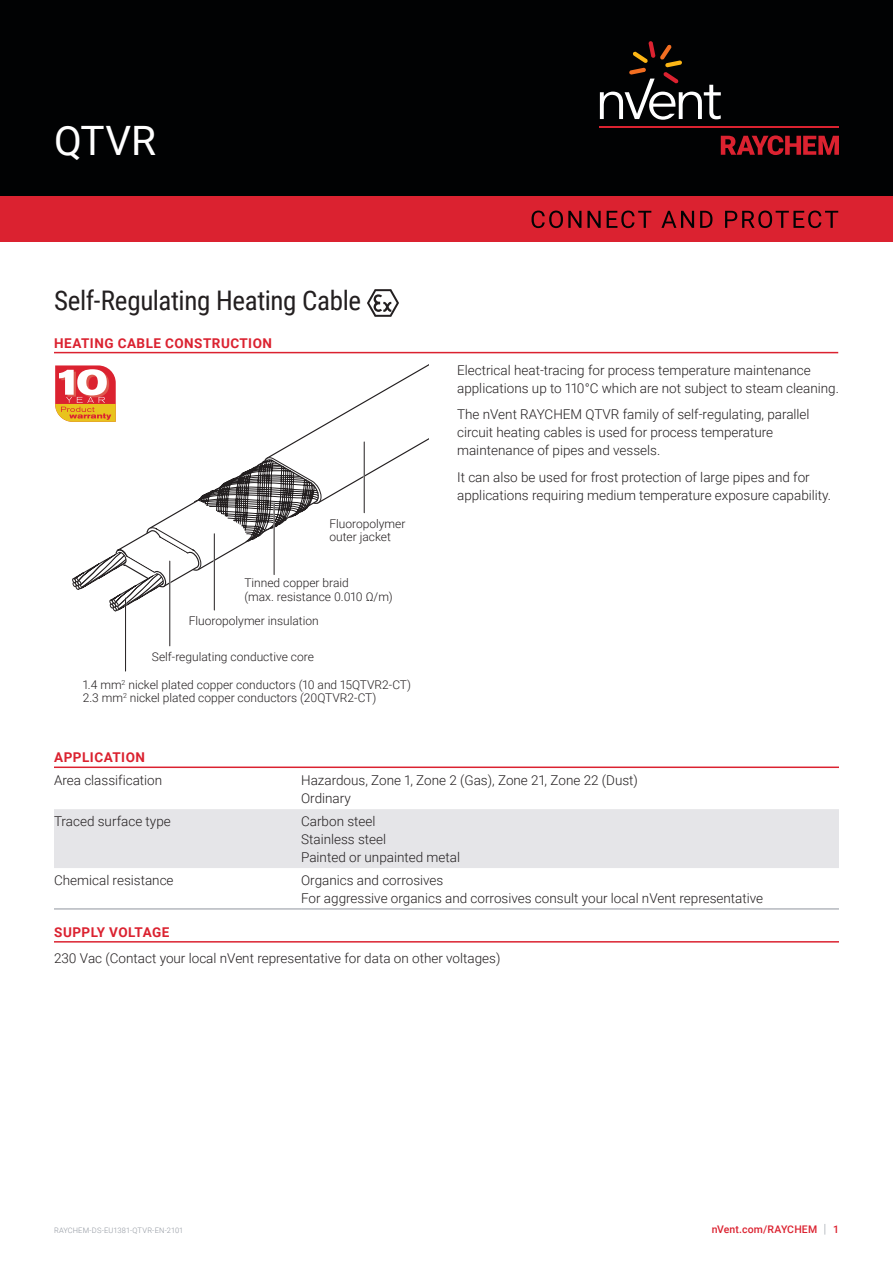
<style>
.page{position:relative;width:893px;height:1263px;background:#fff}
.page>*{position:absolute;margin:0;border:0;box-sizing:border-box;transform-origin:0 0}
.Title_Product_Name{font:40.5px "Roboto";color:#fff}
.Product_Description{font:27px "Roboto Condensed";letter-spacing:-.015em;color:#231f20}
.Bodytext_1{font:300 13.5px/18px "Roboto";color:#231f20}
.Subhead{font:700 13.5px "Roboto";letter-spacing:.035em;color:#db2230}
.Caption_text{font:300 12px/13.5px "Roboto";color:#231f20}
.t1{font:500 10.5px "Roboto";letter-spacing:.015em;color:#db2230}
.t2{font:300 7.5px "Roboto";letter-spacing:.015em;color:#8f959e}
.s1{font-weight:300;font-size:12.6px;color:#8f959e}
</style>
<div class="page">
<div style="left:0;top:0;width:893px;height:196px;background:#010203"></div>
<div style="left:0;top:196px;width:893px;height:45px;background:#db2230"></div>
<svg style="left:532px;top:211px;width:306px;height:17px"></svg>
<svg style="left:721px;top:135px;width:118px;height:20px"></svg>
<hr style="left:600px;top:127px;width:239px;height:1px;background:#db2230">
<svg style="left:600px;top:41px;width:121px;height:79px"></svg>
<hr style="left:54px;top:352px;width:784px;height:1px;background:#db2230">
<svg style="left:367px;top:289px;width:32px;height:28px"></svg>
<hr style="left:54px;top:766px;width:785px;height:2px;background:#db2230">
<hr style="left:54px;top:941px;width:785px;height:1px;background:#db2230">
<div style="left:54px;top:809px;width:785px;height:59px;background:#e5e5e8"></div>
<hr style="left:54px;top:908px;width:247px;height:1px;background:#8f959e">
<hr style="left:301px;top:908px;width:538px;height:1px;background:#8f959e">
<hr style="left:125px;top:598px;width:1px;height:73px;background:#231f20">
<hr style="left:169px;top:561px;width:1px;height:85px;background:#231f20">
<svg style="left:55px;top:364px;width:374px;height:248px"></svg>
<p class="Title_Product_Name" style="left:54px;top:112px;width:104px">QTVR</p>
<p class="Product_Description" style="left:54px;top:281px;width:309px">Self-Regulating Heating Cable</p>
<p class="Subhead" style="left:54px;top:333px;width:219px">HEATING CABLE CONSTRUCTION</p>
<p class="Caption_text" style="left:329px;top:516px;width:78px">Fluoropolymer outer jacket</p>
<p class="Caption_text" style="left:244px;top:575px;width:150px">Tinned copper braid<br>(max. resistance 0.010 Ω/m)</p>
<p class="Caption_text" style="left:189px;top:614px;width:131px">Fluoropolymer insulation</p>
<p class="Caption_text" style="left:152px;top:650px;width:163px">Self-regulating conductive core</p>
<p class="Caption_text" style="left:83px;top:677px;width:330px">1.4 mm<sup>2</sup> nickel plated copper conductors (10 and 15QTVR2-CT)</p>
<p class="Caption_text" style="left:83px;top:691px;width:295px">2.3 mm<sup>2</sup> nickel plated copper conductors (20QTVR2-CT)</p>
<p class="Bodytext_1" style="left:457px;top:360px;width:383px">Electrical heat-tracing for process temperature maintenance applications up to 110°C which are not subject to steam cleaning.</p>
<p class="Bodytext_1" style="left:457px;top:405px;width:354px">The nVent RAYCHEM QTVR family of self-regulating, parallel circuit heating cables is used for process temperature maintenance of pipes and vessels.</p>
<p class="Bodytext_1" style="left:457px;top:467px;width:376px">It can also be used for frost protection of large pipes and for applications requiring medium temperature exposure capability.</p>
<p class="Subhead" style="left:54px;top:748px;width:92px">APPLICATION</p>
<p class="Bodytext_1" style="left:54px;top:770px;width:110px">Area classification</p>
<p class="Bodytext_1" style="left:301px;top:770px;width:338px">Hazardous, Zone 1, Zone 2 (Gas), Zone 21, Zone 22 (Dust)<br>Ordinary</p>
<p class="Bodytext_1" style="left:54px;top:811px;width:118px">Traced surface type</p>
<p class="Bodytext_1" style="left:301px;top:811px;width:160px">Carbon steel<br>Stainless steel<br>Painted or unpainted metal</p>
<p class="Bodytext_1" style="left:54px;top:870px;width:121px">Chemical resistance</p>
<p class="Bodytext_1" style="left:301px;top:870px;width:464px">Organics and corrosives<br>For aggressive organics and corrosives consult your local nVent representative</p>
<p class="Subhead" style="left:54px;top:922px;width:117px">SUPPLY VOLTAGE</p>
<p class="Bodytext_1" style="left:54px;top:949px;width:448px">230 Vac (Contact your local nVent representative for data on other voltages)</p>
<p class="t2" style="left:54px;top:1225px;width:131px">RAYCHEM-DS-EU1381-QTVR-EN-2101</p>
<p class="t1" style="left:712px;top:1222px;width:129px">nVent.com/RAYCHEM <span class="s1">|</span> 1</p>
</div>
